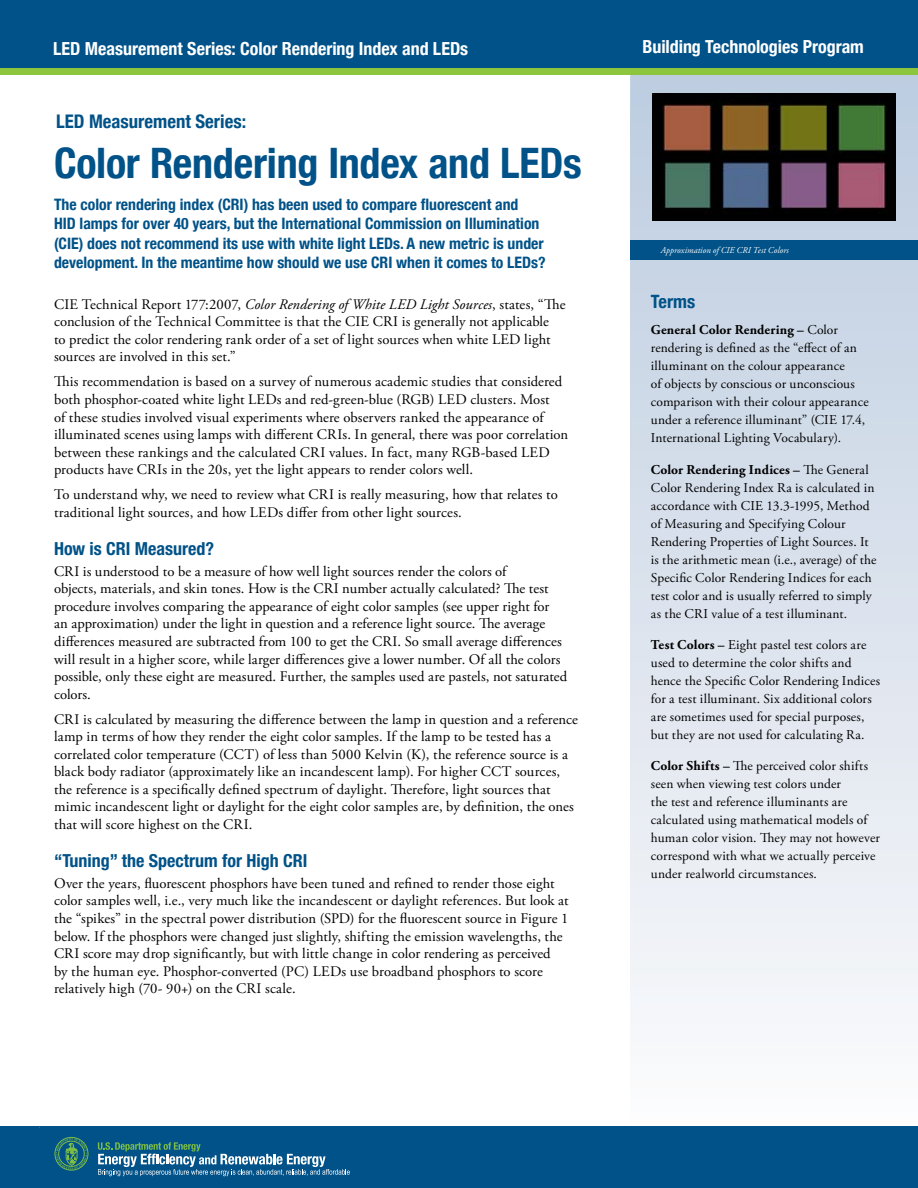
<style>
.page{position:relative;width:918px;height:1188px;background:#fff}
.page>*{position:absolute;margin:0;border:0;box-sizing:border-box;transform-origin:0 0}
.t1{font:700 condensed 42px "Helvetica Neue";letter-spacing:-.005em;color:#005288}
.t2{font:700 condensed 18.75px "Helvetica Neue";color:#005288}
.t3{font:700 condensed 18.3px "Helvetica Neue";color:#005288}
.t4{font:700 condensed 18px "Helvetica Neue";color:#fff}
.t5{font:700 condensed 18px "Helvetica Neue LT Std";color:#005288}
.t6{font:700 condensed 15.75px/19.5px "Helvetica Neue";color:#005288}
.t7{font:14.7px/17.5px "Adobe Garamond Pro";letter-spacing:.005em;color:#000}
.t8{font:13.5px/18px "Adobe Garamond Pro";letter-spacing:.01em;color:#000}
.t9{font:italic 9px "Adobe Garamond Pro";letter-spacing:.01em;color:#fff}
.s1{font-style:italic}
.s2{font-weight:700}
</style>
<div class="page">
<svg style="left:630px;top:74px;width:288px;height:1053px"></svg>
<div style="left:0;top:63px;width:918px;height:11px;background:#8cc63f"></div>
<div style="left:0;top:0;width:918px;height:68px;background:#005288"></div>
<div style="left:0;top:1127px;width:918px;height:61px;background:#005288"></div>
<svg style="left:54px;top:1137px;width:296px;height:39px"></svg>
<div style="left:630px;top:240px;width:288px;height:19px;background:#005288"></div>
<img style="left:652px;top:94px;width:243px;height:126px">
<p class="t4" style="left:53px;top:38px;width:416px">LED Measurement Series: Color Rendering Index and LEDs</p>
<p class="t4" style="left:643px;top:36px;width:223px">Building Technologies Program</p>
<p class="t2" style="left:56px;top:110px;width:192px">LED Measurement Series:</p>
<h1 class="t1" style="left:54px;top:138px;width:529px">Color Rendering Index and LEDs</h1>
<h5 class="t6" style="left:54px;top:194px;width:466px">The color rendering index (CRI) has been used to compare fluorescent and</h5>
<h5 class="t6" style="left:54px;top:214px;width:493px">HID lamps for over 40 years, but the International Commission on Illumination (CIE) does not recommend its use with white light LEDs. A new metric is under development. In the meantime how should we use CRI when it comes to LEDs?</h5>
<p class="t7" style="left:54px;top:296px;width:513px">CIE Technical Report 177:2007, <span class="s1">Color Rendering of White LED Light Sources</span>, states, “The conclusion of the Technical Committee is that the CIE CRI is generally not applicable<br>to predict the color rendering rank order of a set of light sources when white LED light sources are involved in this set.”</p>
<p class="t7" style="left:54px;top:374px;width:516px">This recommendation is based on a survey of numerous academic studies that considered both phosphor-coated white light LEDs and red-green-blue (RGB) LED clusters. Most<br>of these studies involved visual experiments where observers ranked the appearance of illuminated scenes using lamps with different CRIs. In general, there was poor correlation between these rankings and the calculated CRI values. In fact, many RGB-based LED products have CRIs in the 20s, yet the light appears to render colors well.</p>
<p class="t7" style="left:54px;top:486px;width:505px">To understand why, we need to review what CRI is really measuring, how that relates to traditional light sources, and how LEDs differ from other light sources.</p>
<h4 class="t5" style="left:54px;top:537px;width:162px">How is CRI Measured?</h4>
<p class="t7" style="left:54px;top:563px;width:515px">CRI is understood to be a measure of how well light sources render the colors of<br>objects, materials, and skin tones. How is the CRI number actually calculated? The test procedure involves comparing the appearance of eight color samples (see upper right for<br>an approximation) under the light in question and a reference light source. The average differences measured are subtracted from 100 to get the CRI. So small average differences will result in a higher score, while larger differences give a lower number. Of all the colors possible, only these eight are measured. Further, the samples used are pastels, not saturated colors.</p>
<p class="t7" style="left:54px;top:711px;width:526px">CRI is calculated by measuring the difference between the lamp in question and a reference lamp in terms of how they render the eight color samples. If the lamp to be tested has a correlated color temperature (CCT) of less than 5000 Kelvin (K), the reference source is a black body radiator (approximately like an incandescent lamp). For higher CCT sources, the reference is a specifically defined spectrum of daylight. Therefore, light sources that mimic incandescent light or daylight for the eight color samples are, by definition, the ones that will score highest on the CRI.</p>
<h4 class="t5" style="left:54px;top:850px;width:255px">“Tuning” the Spectrum for High CRI</h4>
<p class="t7" style="left:54px;top:875px;width:516px">Over the years, fluorescent phosphors have been tuned and refined to render those eight color samples well, i.e., very much like the incandescent or daylight references. But look at the “spikes” in the spectral power distribution (SPD) for the fluorescent source in Figure 1 below. If the phosphors were changed just slightly, shifting the emission wavelengths, the CRI score may drop significantly, but with little change in color rendering as perceived<br>by the human eye. Phosphor-converted (PC) LEDs use broadband phosphors to score relatively high (70- 90+) on the CRI scale.</p>
<p class="t9" style="left:661px;top:245px;width:130px">Approximation of CIE CRI Test Colors</p>
<p class="t3" style="left:651px;top:290px;width:46px">Terms</p>
<p class="t8" style="left:651px;top:321px;width:219px"><span class="s2">General Color Rendering –</span> Color rendering is defined as the “effect of an illuminant on the colour appearance<br>of objects by conscious or unconscious comparison with their colour appearance under a reference illuminant” (CIE 17.4, International Lighting Vocabulary).</p>
<p class="t8" style="left:651px;top:461px;width:227px"><span class="s2">Color Rendering Indices –</span> The General Color Rendering Index Ra is calculated in accordance with CIE 13.3-1995, Method of Measuring and Specifying Colour Rendering Properties of Light Sources. It is the arithmetic mean (i.e., average) of the Specific Color Rendering Indices for each test color and is usually referred to simply as the CRI value of a test illuminant.</p>
<p class="t8" style="left:651px;top:636px;width:231px"><span class="s2">Test Colors –</span> Eight pastel test colors are used to determine the color shifts and hence the Specific Color Rendering Indices for a test illuminant. Six additional colors are sometimes used for special purposes, but they are not used for calculating Ra.</p>
<p class="t8" style="left:651px;top:758px;width:231px"><span class="s2">Color Shifts –</span> The perceived color shifts seen when viewing test colors under<br>the test and reference illuminants are calculated using mathematical models of human color vision. They may not however correspond with what we actually perceive under realworld circumstances.</p>
</div>
